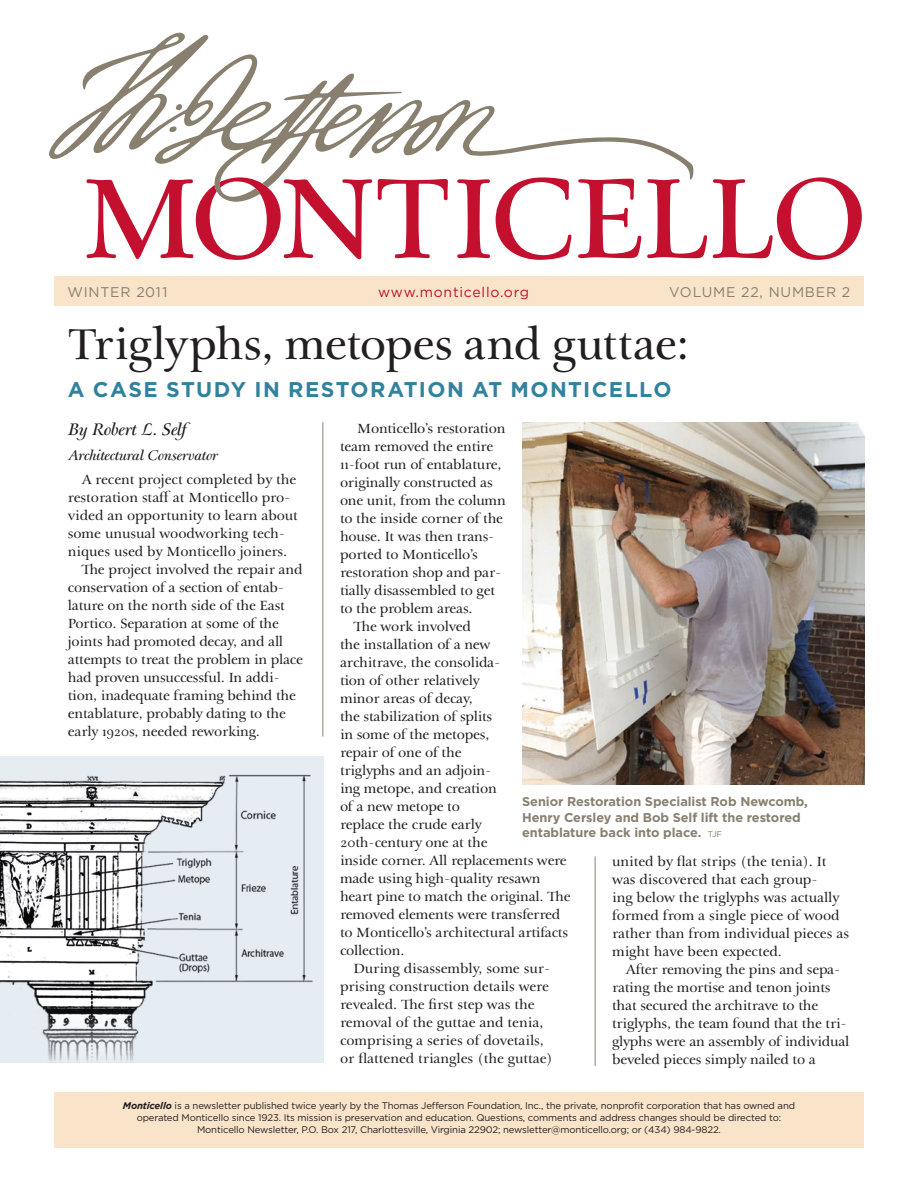
<style>
.page{position:relative;width:918px;height:1188px;background:#fff}
.page>*{position:absolute;margin:0;border:0;box-sizing:border-box;transform-origin:0 0}
.NL_Headline_Large{font:48.6px "Th Jefferson Pro";letter-spacing:-.015em;color:#231f20}
.NL_Headline_Large-2{font:700 21.3px "Gotham";letter-spacing:.065em;color:#32829e}
.NJ_Article_Byline{font:italic 18px "Th Jefferson Pro";letter-spacing:-.02em;color:#231f20}
.NL_Article_Base_TJ{font:15px/18px "Th Jefferson Pro";letter-spacing:-.015em;color:#231f20}
.NJ_Article_Byline-2{font:italic 15px "Th Jefferson Pro";letter-spacing:-.015em;color:#231f20}
.t1{font:13.95px "Gotham";letter-spacing:.055em;color:#887f6f}
.t2{font:13.95px "Gotham";letter-spacing:.055em;color:#c3102e}
.NL_Caption_REV{font:700 12.75px/15.8px "Gotham";letter-spacing:-.005em;color:#887f6f}
.NL_Sans_Feature{font:9.6px/12px "Gotham";letter-spacing:-.015em;color:#231f20;text-align:center}
.s1{font-weight:400;font-size:8.25px}
.s2{font-weight:700;font-style:italic}
</style>
<div class="page">
<div style="left:54px;top:277px;width:810px;height:29px;background:#f9e4ca"></div>
<svg style="left:395px;top:202px;width:35px;height:56px"></svg>
<svg style="left:457px;top:202px;width:115px;height:58px"></svg>
<svg style="left:578px;top:202px;width:63px;height:56px"></svg>
<svg style="left:647px;top:202px;width:60px;height:56px"></svg>
<svg style="left:713px;top:177px;width:149px;height:83px"></svg>
<svg style="left:86px;top:202px;width:276px;height:58px"></svg>
<svg style="left:49px;top:33px;width:645px;height:169px"></svg>
<div style="left:54px;top:1092px;width:810px;height:56px;background:#f9e4ca"></div>
<hr style="left:595px;top:856px;width:1px;height:210px;background:#887f6f">
<hr style="left:322px;top:422px;width:1px;height:315px;background:#887f6f">
<img style="left:523px;top:422px;width:342px;height:362px">
<img style="left:0;top:756px;width:324px;height:307px">
<p class="t1" style="left:68px;top:284px;width:102px">WINTER 2011</p>
<p class="t2" style="left:378px;top:284px;width:152px">www.monticello.org</p>
<p class="t1" style="left:669px;top:284px;width:182px">VOLUME 22, NUMBER 2</p>
<p class="NL_Headline_Large" style="left:68px;top:317px;width:623px">Triglyphs, metopes and guttae:</p>
<p class="NL_Headline_Large-2" style="left:68px;top:377px;width:605px">A CASE STUDY IN RESTORATION AT MONTICELLO</p>
<p class="NJ_Article_Byline" style="left:68px;top:418px;width:130px">By Robert L. Self</p>
<p class="NJ_Article_Byline-2" style="left:68px;top:446px;width:151px">Architectural Conservator</p>
<p class="NL_Article_Base_TJ" style="left:68px;top:471px;width:232px;text-indent:14px">A recent project completed by the restoration staff at Monticello pro&shy;vided an opportunity to learn about some unusual woodworking tech&shy;niques used by Monticello joiners.</p>
<p class="NL_Article_Base_TJ" style="left:68px;top:561px;width:237px;text-indent:14px">The project involved the repair and conservation of a section of entab&shy;lature on the north side of the East Portico. Separation at some of the joints had promoted decay, and all attempts to treat the problem in place had proven unsuccessful. In addi&shy;tion, inadequate framing behind the entablature, probably dating to the early 1920s, needed reworking.</p>
<p class="NL_Article_Base_TJ" style="left:340px;top:419px;width:167px;text-indent:17px">Monticello’s restoration team removed the entire<br>11-foot run of entablature, originally constructed as one unit, from the column to the inside corner of the house. It was then trans&shy;ported to Monticello’s restoration shop and par&shy;tially disassembled to get to the problem areas.</p>
<p class="NL_Article_Base_TJ" style="left:340px;top:617px;width:232px;text-indent:14px">The work involved<br>the installation of a new<br>architrave, the consolida-<br>tion of other relatively<br>minor areas of decay,<br>the stabilization of splits<br>in some of the metopes,<br>repair of one of the<br>triglyphs and an adjoin-<br>ing metope, and creation<br>of a new metope to<br>replace the crude early<br>20th-century one at the<br>inside corner. All replacements were made using high-quality resawn heart pine to match the original. The removed elements were transferred to Monticello’s architectural artifacts collection.</p>
<p class="NL_Article_Base_TJ" style="left:340px;top:959px;width:215px;text-indent:14px">During disassembly, some sur&shy;prising construction details were revealed. The first step was the removal of the guttae and tenia, comprising a series of dovetails, or flattened triangles (the guttae)</p>
<p class="NL_Caption_REV" style="left:522px;top:793px;width:287px">Senior Restoration Specialist Rob Newcomb,<br>Henry Cersley and Bob Self lift the restored entablature back into place. <span class="s1">TJF</span></p>
<p class="NL_Article_Base_TJ" style="left:612px;top:853px;width:238px">united by flat strips (the tenia). It was discovered that each group-<br>ing below the triglyphs was actually formed from a single piece of wood rather than from individual pieces as might have been expected.</p>
<p class="NL_Article_Base_TJ" style="left:612px;top:961px;width:239px;text-indent:14px">After removing the pins and sepa&shy;rating the mortise and tenon joints that secured the architrave to the triglyphs, the team found that the tri&shy;glyphs were an assembly of individual beveled pieces simply nailed to a</p>
<p class="NL_Sans_Feature" style="left:123px;top:1099px;width:674px"><span class="s2">Monticello</span> is a newsletter published twice yearly by the Thomas Jefferson Foundation, Inc., the private, nonprofit corporation that has owned and operated Monticello since 1923. Its mission is preservation and education. Questions, comments and address changes should be directed to:<br>Monticello Newsletter, P.O. Box 217, Charlottesville, Virginia 22902; newsletter@monticello.org; or (434) 984-9822.</p>
</div>
